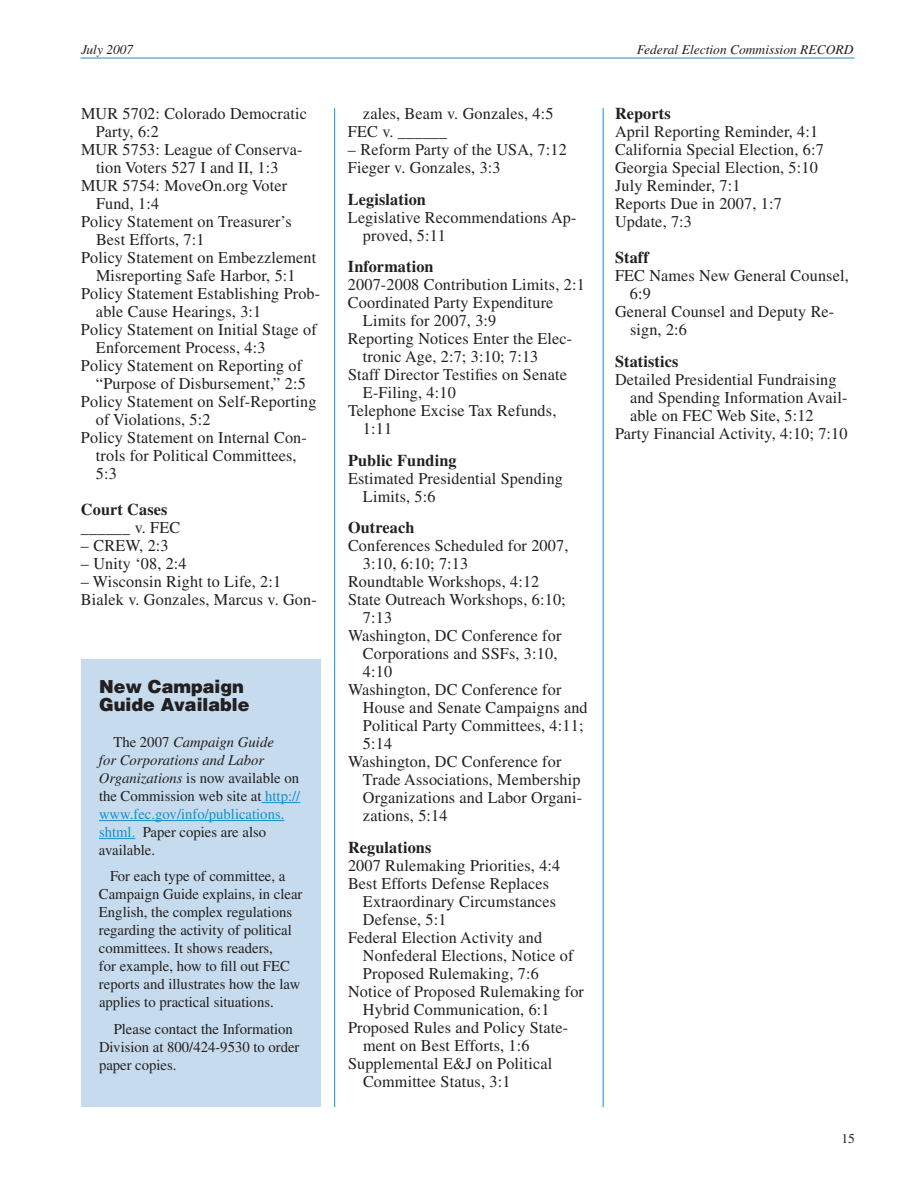
<style>
.page{position:relative;width:918px;height:1188px;background:#fff}
.page>*{position:absolute;margin:0;border:0;box-sizing:border-box;transform-origin:0 0}
.t1{font:900 18px/18px "Helvetica LT Std";color:#231f20}
.t2{font:16.5px/18px "Times LT Std";letter-spacing:.01em;color:#231f20}
.t3{font:700 16.5px "Times LT Std";letter-spacing:.01em;color:#231f20}
.t4{font:15px/18px "Times LT Std";color:#231f20}
.t5{font:italic 13.5px "Times LT Std";color:#231f20}
.t6{font:13.5px "Times LT Std";color:#231f20}
.s1{font-style:italic}
.s2{color:#1490c8}
</style>
<div class="page">
<hr style="left:81px;top:58px;width:774px;height:1px;background:#1490c8">
<hr style="left:334px;top:108px;width:1px;height:999px;background:#1490c8">
<hr style="left:603px;top:108px;width:1px;height:999px;background:#1490c8">
<div style="left:81px;top:659px;width:240px;height:448px;background:#c6dbed"></div>
<hr style="left:262px;top:802px;width:38px;height:1px;background:#1490c8">
<hr style="left:99px;top:820px;width:185px;height:1px;background:#1490c8">
<hr style="left:99px;top:838px;width:36px;height:1px;background:#1490c8">
<p class="t5" style="left:81px;top:42px;width:54px">July 2007</p>
<p class="t5" style="left:637px;top:42px;width:218px">Federal Election Commission RECORD</p>
<p class="t2" style="left:81px;top:105px;width:227px">MUR 5702: Colorado Democratic</p>
<p class="t2" style="left:96px;top:123px;width:65px">Party, 6:2</p>
<p class="t2" style="left:81px;top:141px;width:223px">MUR 5753: League of Conserva-</p>
<p class="t2" style="left:96px;top:159px;width:184px">tion Voters 527 I and II, 1:3</p>
<p class="t2" style="left:81px;top:177px;width:208px">MUR 5754: MoveOn.org Voter</p>
<p class="t2" style="left:96px;top:195px;width:65px">Fund, 1:4</p>
<p class="t2" style="left:81px;top:213px;width:212px">Policy Statement on Treasurer’s</p>
<p class="t2" style="left:96px;top:231px;width:110px">Best Efforts, 7:1</p>
<p class="t2" style="left:81px;top:249px;width:237px">Policy Statement on Embezzlement</p>
<p class="t2" style="left:96px;top:267px;width:201px">Misreporting Safe Harbor, 5:1</p>
<p class="t2" style="left:81px;top:285px;width:241px">Policy Statement Establishing Prob-</p>
<p class="t2" style="left:96px;top:303px;width:167px">able Cause Hearings, 3:1</p>
<p class="t2" style="left:81px;top:321px;width:237px">Policy Statement on Initial Stage of</p>
<p class="t2" style="left:96px;top:339px;width:171px">Enforcement Process, 4:3</p>
<p class="t2" style="left:81px;top:357px;width:223px">Policy Statement on Reporting of</p>
<p class="t2" style="left:96px;top:375px;width:211px">“Purpose of Disbursement,” 2:5</p>
<p class="t2" style="left:81px;top:393px;width:237px">Policy Statement on Self-Reporting</p>
<p class="t2" style="left:96px;top:411px;width:116px">of Violations, 5:2</p>
<p class="t2" style="left:81px;top:429px;width:227px">Policy Statement on Internal Con-</p>
<p class="t2" style="left:96px;top:447px;width:202px">trols for Political Committees,</p>
<p class="t2" style="left:96px;top:465px;width:22px">5:3</p>
<p class="t3" style="left:81px;top:500px;width:88px">Court Cases</p>
<p class="t2" style="left:81px;top:519px;width:101px">______ v. FEC</p>
<p class="t2" style="left:81px;top:537px;width:89px">– CREW, 2:3</p>
<p class="t2" style="left:81px;top:555px;width:107px">– Unity ‘08, 2:4</p>
<p class="t2" style="left:81px;top:573px;width:237px">– Wisconsin Right to Life, 2:1<br>Bialek v. Gonzales, Marcus v. Gon-</p>
<p class="t1" style="left:99px;top:677px;width:152px">New Campaign<br>Guide Available</p>
<p class="t4" style="left:99px;top:733px;width:203px;text-indent:14px">The 2007 <span class="s1">Campaign Guide<br>for Corporations and Labor<br>Organizations</span> is now available on the Commission web site at <span class="s2">http:// www.fec.gov/info/publications. shtml.</span> Paper copies are also available.</p>
<p class="t4" style="left:99px;top:867px;width:205px;text-indent:11px">For each type of committee, a Campaign Guide explains, in clear English, the complex regulations regarding the activity of political committees. It shows readers,<br>for example, how to fill out FEC reports and illustrates how the law applies to practical situations.</p>
<p class="t4" style="left:99px;top:1019px;width:202px;text-indent:15px">Please contact the Information<br>Division at 800/424-9530 to order paper copies.</p>
<p class="t2" style="left:348px;top:105px;width:207px;text-indent:15px">zales, Beam v. Gonzales, 4:5<br>FEC v. ______</p>
<p class="t2" style="left:348px;top:141px;width:220px">– Reform Party of the USA, 7:12<br>Fieger v. Gonzales, 3:3</p>
<p class="t3" style="left:348px;top:189px;width:79px">Legislation</p>
<p class="t2" style="left:363px;top:208px;width:215px;text-indent:-15px">Legislative Recommendations Ap&shy;proved, 5:11</p>
<p class="t3" style="left:348px;top:257px;width:87px">Information</p>
<p class="t2" style="left:348px;top:276px;width:238px">2007-2008 Contribution Limits, 2:1</p>
<p class="t2" style="left:348px;top:294px;width:207px">Coordinated Party Expenditure</p>
<p class="t2" style="left:363px;top:312px;width:135px">Limits for 2007, 3:9</p>
<p class="t2" style="left:348px;top:330px;width:226px">Reporting Notices Enter the Elec-</p>
<p class="t2" style="left:363px;top:348px;width:177px">tronic Age, 2:7; 3:10; 7:13</p>
<p class="t2" style="left:348px;top:366px;width:220px">Staff Director Testifies on Senate</p>
<p class="t2" style="left:363px;top:384px;width:94px">E-Filing, 4:10</p>
<p class="t2" style="left:348px;top:402px;width:210px">Telephone Excise Tax Refunds,</p>
<p class="t2" style="left:363px;top:420px;width:31px">1:11</p>
<p class="t3" style="left:348px;top:450px;width:110px">Public Funding</p>
<p class="t2" style="left:363px;top:469px;width:202px;text-indent:-15px">Estimated Presidential Spending<br>Limits, 5:6</p>
<p class="t3" style="left:348px;top:518px;width:68px">Outreach</p>
<p class="t2" style="left:348px;top:537px;width:222px">Conferences Scheduled for 2007,</p>
<p class="t2" style="left:363px;top:555px;width:107px">3:10, 6:10; 7:13</p>
<p class="t2" style="left:348px;top:573px;width:193px">Roundtable Workshops, 4:12</p>
<p class="t2" style="left:348px;top:591px;width:219px">State Outreach Workshops, 6:10;</p>
<p class="t2" style="left:363px;top:609px;width:31px">7:13</p>
<p class="t2" style="left:348px;top:627px;width:215px">Washington, DC Conference for</p>
<p class="t2" style="left:363px;top:645px;width:196px">Corporations and SSFs, 3:10,</p>
<p class="t2" style="left:363px;top:663px;width:31px">4:10</p>
<p class="t2" style="left:348px;top:681px;width:215px">Washington, DC Conference for</p>
<p class="t2" style="left:363px;top:699px;width:226px">House and Senate Campaigns and</p>
<p class="t2" style="left:363px;top:717px;width:222px">Political Party Committees, 4:11;</p>
<p class="t2" style="left:363px;top:735px;width:31px">5:14</p>
<p class="t2" style="left:348px;top:753px;width:215px">Washington, DC Conference for</p>
<p class="t2" style="left:363px;top:771px;width:219px">Trade Associations, Membership</p>
<p class="t2" style="left:363px;top:789px;width:221px">Organizations and Labor Organi-</p>
<p class="t2" style="left:363px;top:807px;width:86px">zations, 5:14</p>
<p class="t3" style="left:348px;top:837px;width:85px">Regulations</p>
<p class="t2" style="left:348px;top:856px;width:214px">2007 Rulemaking Priorities, 4:4</p>
<p class="t2" style="left:348px;top:874px;width:203px">Best Efforts Defense Replaces</p>
<p class="t2" style="left:363px;top:892px;width:195px">Extraordinary Circumstances</p>
<p class="t2" style="left:363px;top:910px;width:85px">Defense, 5:1</p>
<p class="t2" style="left:348px;top:928px;width:196px">Federal Election Activity and</p>
<p class="t2" style="left:363px;top:946px;width:212px">Nonfederal Elections, Notice of</p>
<p class="t2" style="left:363px;top:964px;width:177px">Proposed Rulemaking, 7:6</p>
<p class="t2" style="left:348px;top:982px;width:238px">Notice of Proposed Rulemaking for</p>
<p class="t2" style="left:363px;top:1000px;width:188px">Hybrid Communication, 6:1</p>
<p class="t2" style="left:348px;top:1018px;width:222px">Proposed Rules and Policy State-</p>
<p class="t2" style="left:363px;top:1036px;width:168px">ment on Best Efforts, 1:6</p>
<p class="t2" style="left:348px;top:1054px;width:206px">Supplemental E&amp;J on Political</p>
<p class="t2" style="left:363px;top:1072px;width:149px">Committee Status, 3:1</p>
<p class="t3" style="left:615px;top:104px;width:57px">Reports</p>
<p class="t2" style="left:615px;top:123px;width:210px">April Reporting Reminder, 4:1<br>California Special Election, 6:7<br>Georgia Special Election, 5:10<br>July Reminder, 7:1<br>Reports Due in 2007, 1:7<br>Update, 7:3</p>
<p class="t3" style="left:615px;top:248px;width:35px">Staff</p>
<p class="t2" style="left:615px;top:267px;width:235px">FEC Names New General Counsel,</p>
<p class="t2" style="left:630px;top:285px;width:22px">6:9</p>
<p class="t2" style="left:615px;top:303px;width:221px">General Counsel and Deputy Re-</p>
<p class="t2" style="left:630px;top:321px;width:58px">sign, 2:6</p>
<p class="t3" style="left:615px;top:351px;width:65px">Statistics</p>
<p class="t2" style="left:615px;top:370px;width:223px">Detailed Presidential Fundraising</p>
<p class="t2" style="left:630px;top:388px;width:219px">and Spending Information Avail-</p>
<p class="t2" style="left:630px;top:406px;width:185px">able on FEC Web Site, 5:12</p>
<p class="t2" style="left:615px;top:424px;width:234px">Party Financial Activity, 4:10; 7:10</p>
<p class="t6" style="left:842px;top:1131px;width:15px">15</p>
</div>
